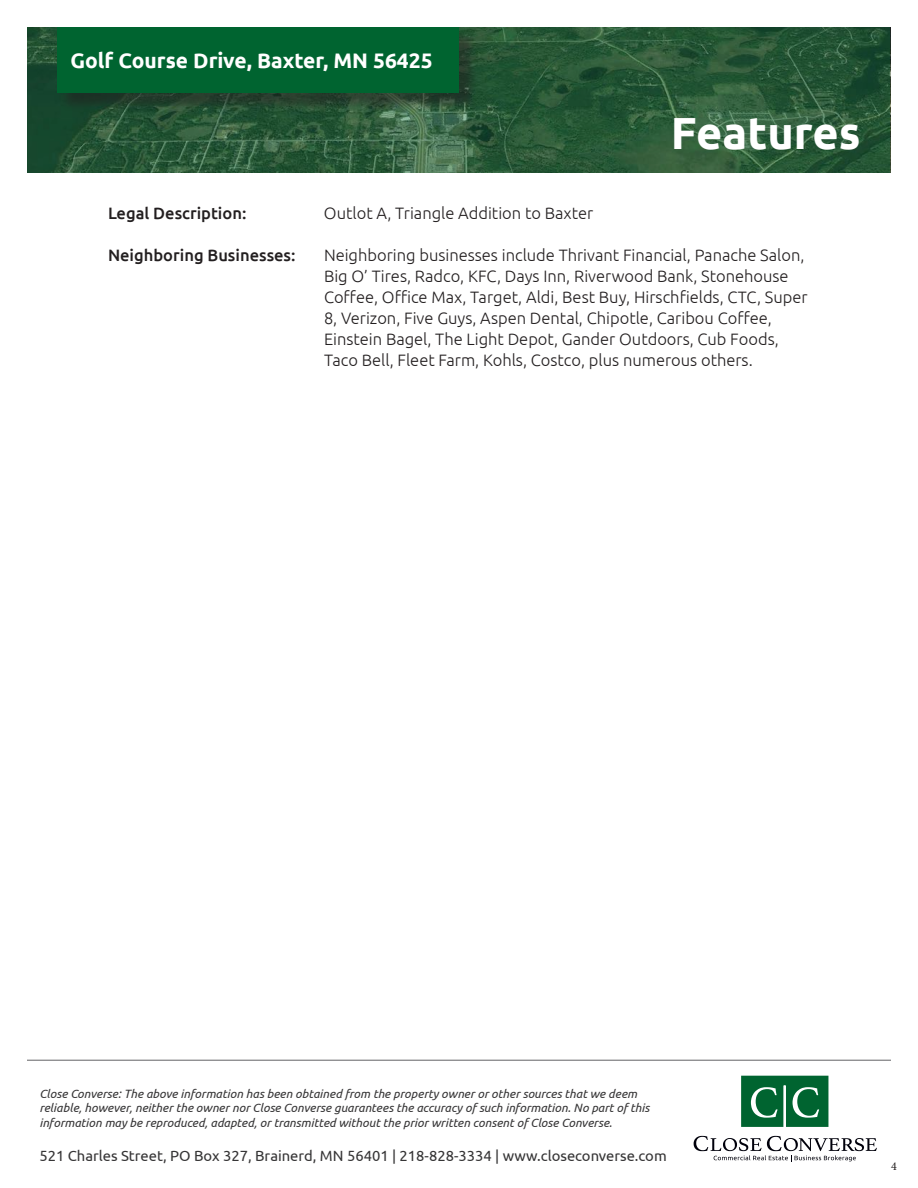
<style>
.page{position:relative;width:918px;height:1188px;background:#fff}
.page>*{position:absolute;margin:0;border:0;box-sizing:border-box;transform-origin:0 0}
.t1{font:700 45px "Ubuntu";color:#fff}
.t2{font:700 21px "Ubuntu";color:#fff}
.t3{font:300 16.5px/21px "Ubuntu";color:#231f20}
.t4{font:500 16.5px "Ubuntu";color:#231f20}
.t5{font:14.85px "Ubuntu";color:#363536}
.t6{font:italic 12px/14.4px "Ubuntu";color:#363536}
.t7{font:12px "Minion Pro";color:#231f20}
</style>
<div class="page">
<svg style="left:28px;top:27px;width:862px;height:146px;background:#2b5939"></svg>
<hr style="left:27px;top:1060px;width:864px;height:1px;background:#636366">
<div style="left:59px;top:29px;width:419px;height:83px;background:#231f20;opacity:.5"></div>
<div style="left:57px;top:27px;width:402px;height:66px;background:#006430"></div>
<svg style="left:694px;top:1136px;width:183px;height:25px"></svg>
<svg style="left:741px;top:1076px;width:87px;height:51px;background:#20774a"></svg>
<p class="t2" style="left:70px;top:48px;width:364px">Golf Course Drive, Baxter, MN 56425</p>
<h1 class="t1" style="left:671px;top:106px;width:191px">Features</h1>
<p class="t4" style="left:108px;top:202px;width:140px">Legal Description:</p>
<p class="t3" style="left:324px;top:202px;width:271px">Outlot A, Triangle Addition to Baxter</p>
<p class="t4" style="left:108px;top:244px;width:189px">Neighboring Businesses:</p>
<p class="t3" style="left:324px;top:244px;width:485px">Neighboring businesses include Thrivant Financial, Panache Salon, Big O’ Tires, Radco, KFC, Days Inn, Riverwood Bank, Stonehouse Coffee, Office Max, Target, Aldi, Best Buy, Hirschfields, CTC, Super 8, Verizon, Five Guys, Aspen Dental, Chipotle, Caribou Coffee, Einstein Bagel, The Light Depot, Gander Outdoors, Cub Foods, Taco Bell, Fleet Farm, Kohls, Costco, plus numerous others.</p>
<p class="t6" style="left:39px;top:1086px;width:612px">Close Converse: The above information has been obtained from the property owner or other sources that we deem reliable, however, neither the owner nor Close Converse guarantees the accuracy of such information. No part of this information may be reproduced, adapted, or transmitted without the prior written consent of Close Converse.</p>
<p class="t5" style="left:39px;top:1147px;width:629px">521 Charles Street, PO Box 327, Brainerd, MN 56401 | 218-828-3334 | www.closeconverse.com</p>
<p class="t7" style="left:891px;top:1158px;width:7px">4</p>
</div>
